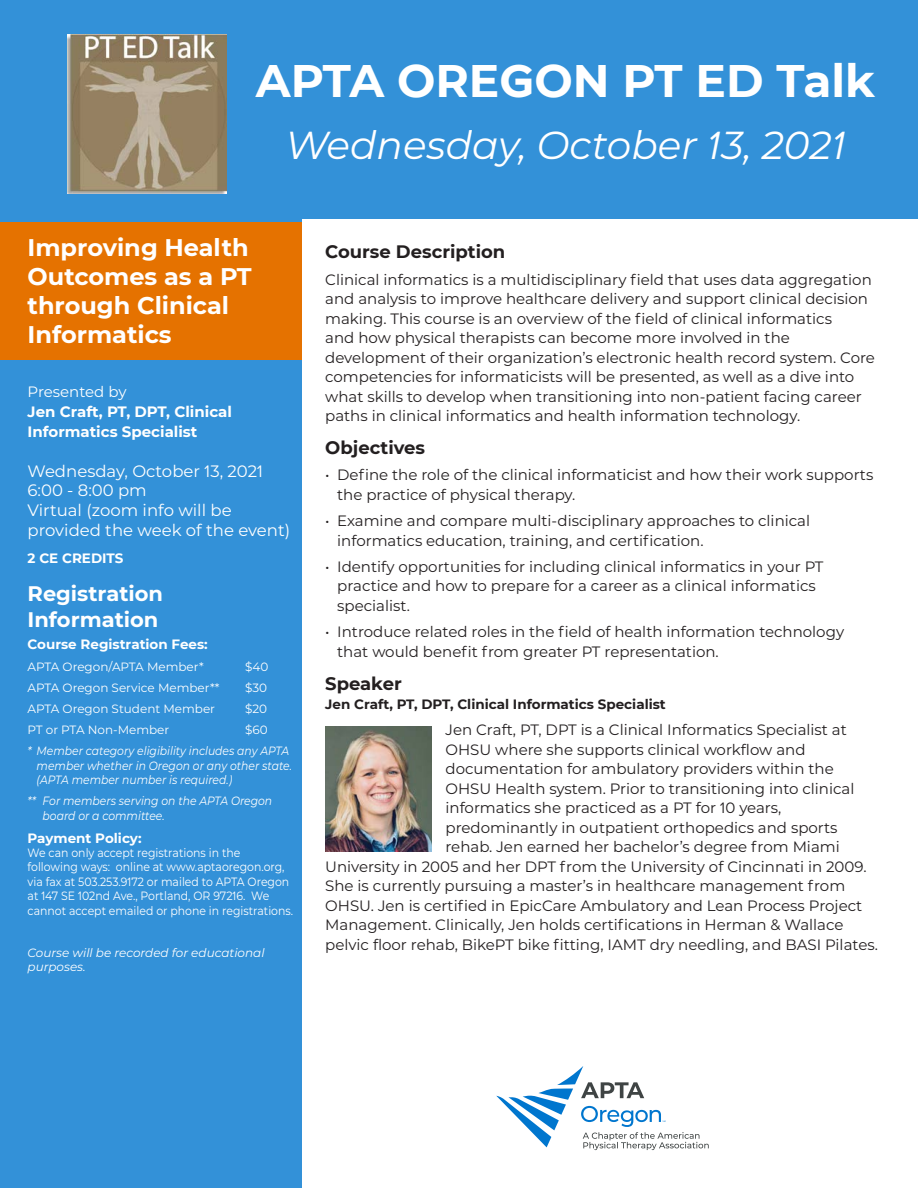
<style>
.page{position:relative;width:918px;height:1188px;background:#fff}
.page>*{position:absolute;margin:0;border:0;box-sizing:border-box;transform-origin:0 0}
.t1{font:700 45.45px "APTA Sans";color:#fff}
.t2{font:italic 39px "APTA Sans";color:#fff}
.t3{font:700 24px/28.8px "APTA Sans";color:#fff}
.t4{font:700 21px/25.2px "APTA Sans";color:#fff}
.t5{font:700 18px "APTA Sans";color:#231f20}
.t6{font:16.5px/19.8px "APTA Sans";color:#fff}
.t7{font:15px/19.5px "APTA Sans";color:#231f20}
.t8{font:700 15px/19.8px "APTA Sans";color:#fff}
.t9{font:15px "APTA Sans";color:#fff}
.t10{font:700 13.5px "APTA Sans";color:#fff}
.t11{font:700 13.5px "APTA Sans";color:#231f20}
.t12{font:12px/14.4px "APTA Sans";color:#fff;scale:.91 1}
.t13{font:italic 12px/14.4px "APTA Sans";color:#fff;scale:.9 1}
.t14{font:12px "APTA Sans";color:#fff}
.t15{font:italic 12px/14.4px "APTA Sans";color:#fff}
</style>
<div class="page">
<div style="left:0;top:0;width:301px;height:1188px;background:#3391d8"></div>
<div style="left:0;top:222px;width:301px;height:137px;background:#e57200"></div>
<div style="left:0;top:0;width:918px;height:219px;background:#3391d8"></div>
<img style="left:68px;top:34px;width:159px;height:159px">
<img style="left:325px;top:726px;width:107px;height:125px">
<svg style="left:496px;top:1066px;width:213px;height:84px"></svg>
<h1 class="t1" style="left:256px;top:48px;width:621px">APTA OREGON PT ED Talk</h1>
<h2 class="t2" style="left:285px;top:118px;width:562px">Wednesday, October 13, 2021</h2>
<h3 class="t3" style="left:28px;top:232px;width:226px">Improving Health<br>Outcomes as a PT through Clinical<br>Informatics</h3>
<p class="t9" style="left:28px;top:382px;width:100px">Presented by</p>
<p class="t8" style="left:28px;top:401px;width:206px">Jen Craft, PT, DPT, Clinical<br>Informatics Specialist</p>
<p class="t6" style="left:28px;top:460px;width:264px">Wednesday, October 13, 2021<br>6:00 - 8:00 pm<br>Virtual (zoom info will be provided the week of the event)</p>
<p class="t10" style="left:28px;top:548px;width:97px">2 CE CREDITS</p>
<h3 class="t4" style="left:28px;top:580px;width:137px">Registration<br>Information</h3>
<p class="t10" style="left:28px;top:635px;width:182px">Course Registration Fees:</p>
<p class="t14" style="left:28px;top:658px;width:178px">APTA Oregon/APTA Member*</p>
<p class="t14" style="left:245px;top:658px;width:25px">$40</p>
<p class="t14" style="left:28px;top:679px;width:193px">APTA Oregon Service Member**</p>
<p class="t14" style="left:245px;top:679px;width:23px">$30</p>
<p class="t14" style="left:28px;top:700px;width:189px">APTA Oregon Student Member</p>
<p class="t14" style="left:245px;top:700px;width:24px">$20</p>
<p class="t14" style="left:28px;top:722px;width:143px">PT or PTA Non-Member</p>
<p class="t14" style="left:245px;top:722px;width:24px">$60</p>
<p class="t13" style="left:37px;top:743px;width:285px;text-indent:-9px">* Member category eligibility includes any APTA member whether in Oregon or any other state. (APTA member number is required.)</p>
<p class="t13" style="left:43px;top:793px;width:257px;text-indent:-15px">** For members serving on the APTA Oregon board or a committee.</p>
<p class="t10" style="left:28px;top:828px;width:115px">Payment Policy:</p>
<p class="t12" style="left:28px;top:845px;width:293px">We can only accept registrations in the following ways: online at www.aptaoregon.org, via fax at 503.253.9172 or mailed to APTA Oregon at 147 SE 102nd Ave., Portland, OR 97216. We cannot accept emailed or phone in registrations.</p>
<p class="t15" style="left:28px;top:945px;width:239px">Course will be recorded for educational purposes.</p>
<p class="t5" style="left:325px;top:239px;width:182px">Course Description</p>
<p class="t7" style="left:325px;top:269px;width:551px">Clinical informatics is a multidisciplinary field that uses data aggregation and analysis to improve healthcare delivery and support clinical decision making. This course is an overview of the field of clinical informatics<br>and how physical therapists can become more involved in the development of their organization’s electronic health record system. Core competencies for informaticists will be presented, as well as a dive into what skills to develop when transitioning into non-patient facing career paths in clinical informatics and health information technology.</p>
<p class="t5" style="left:325px;top:435px;width:101px">Objectives</p>
<p class="t7" style="left:337px;top:465px;width:538px;text-indent:-12px">• Define the role of the clinical informaticist and how their work supports the practice of physical therapy.</p>
<p class="t7" style="left:337px;top:510px;width:474px;text-indent:-12px">• Examine and compare multi-disciplinary approaches to clinical informatics education, training, and certification.</p>
<p class="t7" style="left:337px;top:556px;width:488px;text-indent:-12px">• Identify opportunities for including clinical informatics in your PT practice and how to prepare for a career as a clinical informatics specialist.</p>
<p class="t7" style="left:337px;top:621px;width:508px;text-indent:-12px">• Introduce related roles in the field of health information technology that would benefit from greater PT representation.</p>
<p class="t5" style="left:325px;top:670px;width:78px">Speaker</p>
<p class="t11" style="left:325px;top:695px;width:342px">Jen Craft, PT, DPT, Clinical Informatics Specialist</p>
<p class="t7" style="left:446px;top:720px;width:403px">Jen Craft, PT, DPT is a Clinical Informatics Specialist at</p>
<p class="t7" style="left:446px;top:739px;width:362px">OHSU where she supports clinical workflow and</p>
<p class="t7" style="left:446px;top:759px;width:390px">documentation for ambulatory providers within the</p>
<p class="t7" style="left:446px;top:778px;width:410px">OHSU Health system. Prior to transitioning into clinical</p>
<p class="t7" style="left:446px;top:798px;width:337px">informatics she practiced as a PT for 10 years,</p>
<p class="t7" style="left:446px;top:817px;width:394px">predominantly in outpatient orthopedics and sports</p>
<p class="t7" style="left:446px;top:837px;width:396px">rehab. Jen earned her bachelor’s degree from Miami</p>
<p class="t7" style="left:325px;top:856px;width:543px">University in 2005 and her DPT from the University of Cincinnati in 2009.</p>
<p class="t7" style="left:325px;top:876px;width:522px">She is currently pursuing a master’s in healthcare management from</p>
<p class="t7" style="left:325px;top:895px;width:539px">OHSU. Jen is certified in EpicCare Ambulatory and Lean Process Project</p>
<p class="t7" style="left:325px;top:915px;width:520px">Management. Clinically, Jen holds certifications in Herman &amp; Wallace</p>
<p class="t7" style="left:325px;top:934px;width:554px">pelvic floor rehab, BikePT bike fitting, IAMT dry needling, and BASI Pilates.</p>
</div>
